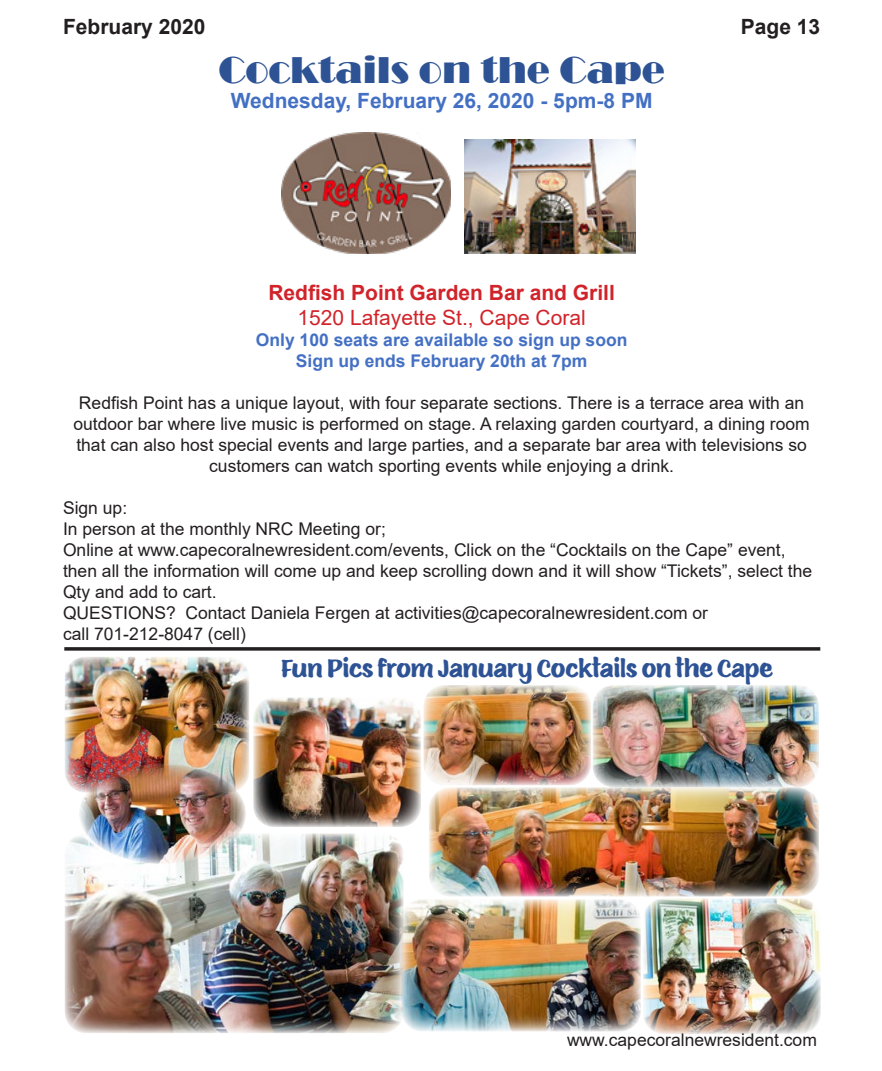
<style>
.page{position:relative;width:882px;height:1071px;background:#fff}
.page>*{position:absolute;margin:0;border:0;box-sizing:border-box;transform-origin:0 0}
.t1{font:38.5px "Broadway";color:#2e5395}
.t2{font:24.5px "Eds Market";color:#2e5395}
.t3{font:700 21px "Arial";color:#4470c4}
.t4{font:700 21px "Arial";color:#d1232a}
.t5{font:21px "Arial";color:#d1232a}
.t6{font:700 21px "Arial";color:#231f20}
.t7{font:17.5px/21px "Arial";color:#231f20;text-align:center}
.t8{font:700 17.5px "Arial";color:#4470c4}
</style>
<div class="page">
<svg style="left:64px;top:647px;width:756px;height:4px;background:#3d3a3b"></svg>
<img style="left:281px;top:133px;width:169px;height:120px">
<img style="left:465px;top:140px;width:171px;height:113px">
<img style="left:423px;top:685px;width:168px;height:100px">
<img style="left:65px;top:657px;width:184px;height:134px">
<img style="left:404px;top:899px;width:237px;height:133px">
<img style="left:429px;top:787px;width:390px;height:110px">
<img style="left:593px;top:685px;width:226px;height:102px">
<img style="left:643px;top:898px;width:178px;height:136px">
<img style="left:65px;top:833px;width:339px;height:200px">
<img style="left:253px;top:697px;width:168px;height:130px">
<img style="left:79px;top:764px;width:167px;height:100px">
<p class="t6" style="left:63px;top:12px;width:144px">February 2020</p>
<p class="t6" style="left:741px;top:12px;width:81px">Page 13</p>
<p class="t1" style="left:218px;top:48px;width:448px">Cocktails on the Cape</p>
<p class="t3" style="left:231px;top:86px;width:423px">Wednesday, February 26, 2020 - 5pm-8 PM</p>
<p class="t4" style="left:268px;top:277px;width:348px">Redfish Point Garden Bar and Grill</p>
<p class="t5" style="left:297px;top:303px;width:290px">1520 Lafayette St., Cape Coral</p>
<p class="t8" style="left:256px;top:327px;width:373px">Only 100 seats are available so sign up soon</p>
<p class="t8" style="left:296px;top:348px;width:293px">Sign up ends February 20th at 7pm</p>
<p class="t7" style="left:73px;top:392px;width:738px">Redfish Point has a unique layout, with four separate sections. There is a terrace area with an outdoor bar where live music is performed on stage. A relaxing garden courtyard, a dining room that can also host special events and large parties, and a separate bar area with televisions so customers can watch sporting events while enjoying a drink.</p>
<p class="t7" style="left:63px;top:497px;width:66px">Sign up:</p>
<p class="t7" style="left:63px;top:518px;width:324px">In person at the monthly NRC Meeting or;</p>
<p class="t7" style="left:63px;top:539px;width:751px;text-align:left">Online at www.capecoralnewresident.com/events, Click on the “Cocktails on the Cape” event, then all the information will come up and keep scrolling down and it will show “Tickets”, select the<br>Qty and add to cart.</p>
<p class="t7" style="left:63px;top:602px;width:647px">QUESTIONS? Contact Daniela Fergen at activities@capecoralnewresident.com or</p>
<p class="t7" style="left:63px;top:623px;width:184px">call 701-212-8047 (cell)</p>
<p class="t2" style="left:281px;top:650px;width:493px">Fun Pics from January Cocktails on the Cape</p>
<p class="t7" style="left:567px;top:1029px;width:251px">www.capecoralnewresident.com</p>
</div>
